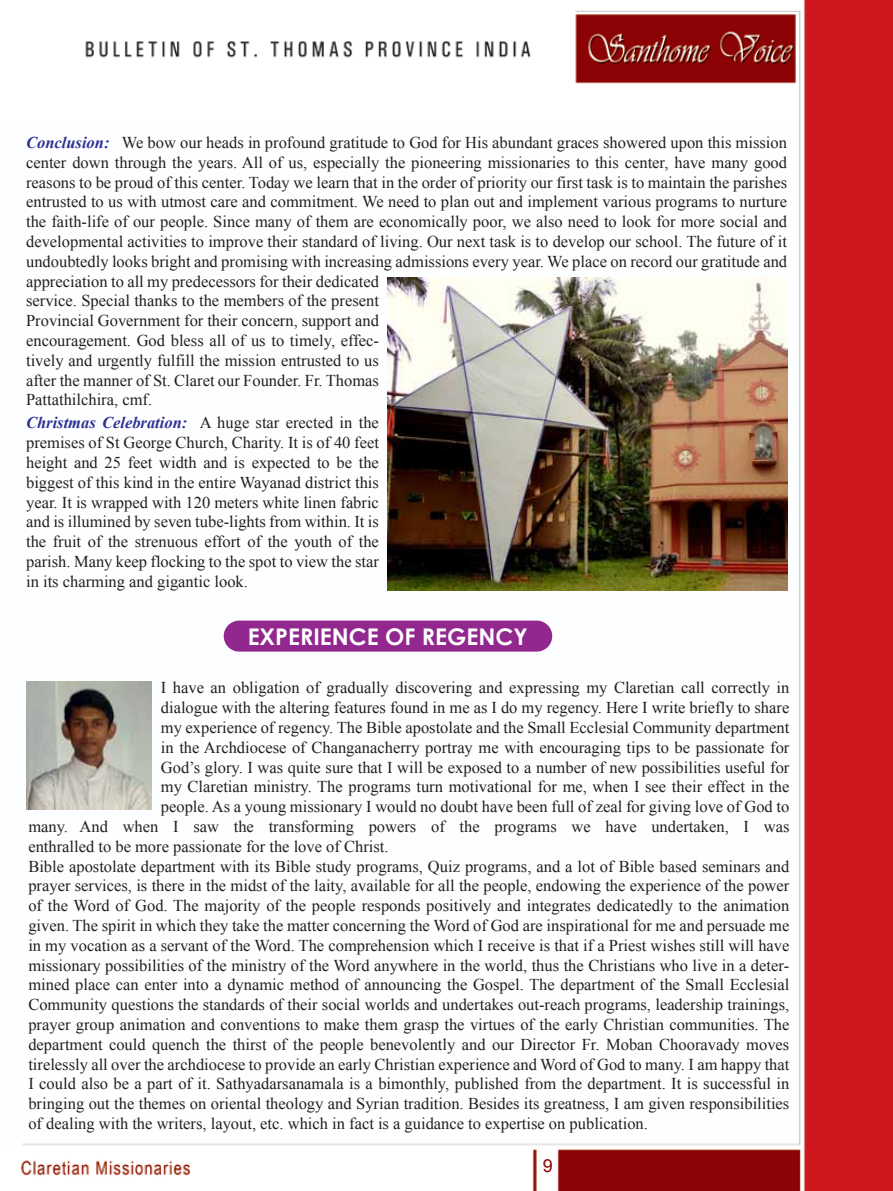
<style>
.page{position:relative;width:893px;height:1191px;background:#fff}
.page>*{position:absolute;margin:0;border:0;box-sizing:border-box;transform-origin:0 0}
.t1{font:700 22.95px "Century Gothic";color:#fff}
.t2{font:18px "Arial";color:#8b0304}
.t3{font:16.5px/19.8px "Times New Roman";color:#231f20}
.s1{font-weight:700;font-style:italic;color:#2e3092}
</style>
<div class="page">
<img style="left:20px;top:0;width:873px;height:1191px">
<img style="left:388px;top:277px;width:399px;height:313px">
<div style="left:224px;top:620px;width:328px;height:31px;background:#92278f;border-radius:15px"></div>
<img style="left:26px;top:682px;width:126px;height:127px">
<p class="t3" style="left:26px;top:132px;width:763px"><span class="s1">Conclusion:</span> We bow our heads in profound gratitude to God for His abundant graces showered upon this mission center down through the years. All of us, especially the pioneering missionaries to this center, have many good reasons to be proud of this center. Today we learn that in the order of priority our first task is to maintain the parishes entrusted to us with utmost care and commitment. We need to plan out and implement various programs to nurture the faith-life of our people. Since many of them are economically poor, we also need to look for more social and developmental activities to improve their standard of living. Our next task is to develop our school. The future of it undoubtedly looks bright and promising with increasing admissions every year. We place on record our gratitude and appreciation to all my predecessors for their dedicated<br>service. Special thanks to the members of the present<br>Provincial Government for their concern, support and<br>encouragement. God bless all of us to timely, effec-<br>tively and urgently fulfill the mission entrusted to us<br>after the manner of St. Claret our Founder. Fr. Thomas<br>Pattathilchira, cmf.</p>
<p class="t3" style="left:26px;top:412px;width:354px;text-align:justify"><span class="s1">Christmas Celebration:</span> A huge star erected in the premises of St George Church, Charity. It is of 40 feet height and 25 feet width and is expected to be the biggest of this kind in the entire Wayanad district this year. It is wrapped with 120 meters white linen fabric and is illumined by seven tube-lights from within. It is the fruit of the strenuous effort of the youth of the parish. Many keep flocking to the spot to view the star in its charming and gigantic look.</p>
<h1 class="t1" style="left:248px;top:619px;width:281px">EXPERIENCE OF REGENCY</h1>
<p class="t3" style="left:161px;top:677px;width:630px">I have an obligation of gradually discovering and expressing my Claretian call correctly in</p>
<p class="t3" style="left:161px;top:697px;width:630px">dialogue with the altering features found in me as I do my regency. Here I write briefly to share</p>
<p class="t3" style="left:161px;top:717px;width:630px">my experience of regency. The Bible apostolate and the Small Ecclesial Community department</p>
<p class="t3" style="left:161px;top:737px;width:630px">in the Archdiocese of Changanacherry portray me with encouraging tips to be passionate for</p>
<p class="t3" style="left:161px;top:757px;width:630px">God’s glory. I was quite sure that I will be exposed to a number of new possibilities useful for</p>
<p class="t3" style="left:161px;top:776px;width:630px">my Claretian ministry. The programs turn motivational for me, when I see their effect in the</p>
<p class="t3" style="left:161px;top:796px;width:630px">people. As a young missionary I would no doubt have been full of zeal for giving love of God to</p>
<p class="t3" style="left:28px;top:816px;width:763px">many. And when I saw the transforming powers of the programs we have undertaken, I was</p>
<p class="t3" style="left:28px;top:836px;width:362px">enthralled to be more passionate for the love of Christ.</p>
<p class="t3" style="left:28px;top:856px;width:763px">Bible apostolate department with its Bible study programs, Quiz programs, and a lot of Bible based seminars and</p>
<p class="t3" style="left:28px;top:875px;width:762px">prayer services, is there in the midst of the laity, available for all the people, endowing the experience of the power</p>
<p class="t3" style="left:28px;top:895px;width:763px">of the Word of God. The majority of the people responds positively and integrates dedicatedly to the animation</p>
<p class="t3" style="left:28px;top:915px;width:763px">given. The spirit in which they take the matter concerning the Word of God are inspirational for me and persuade me</p>
<p class="t3" style="left:28px;top:935px;width:763px">in my vocation as a servant of the Word. The comprehension which I receive is that if a Priest wishes still will have</p>
<p class="t3" style="left:28px;top:955px;width:762px">missionary possibilities of the ministry of the Word anywhere in the world, thus the Christians who live in a deter-</p>
<p class="t3" style="left:28px;top:974px;width:762px">mined place can enter into a dynamic method of announcing the Gospel. The department of the Small Ecclesial</p>
<p class="t3" style="left:28px;top:994px;width:763px">Community questions the standards of their social worlds and undertakes out-reach programs, leadership trainings,</p>
<p class="t3" style="left:28px;top:1014px;width:762px">prayer group animation and conventions to make them grasp the virtues of the early Christian communities. The</p>
<p class="t3" style="left:28px;top:1034px;width:762px">department could quench the thirst of the people benevolently and our Director Fr. Moban Chooravady moves</p>
<p class="t3" style="left:28px;top:1054px;width:763px">tirelessly all over the archdiocese to provide an early Christian experience and Word of God to many. I am happy that</p>
<p class="t3" style="left:28px;top:1073px;width:762px">I could also be a part of it. Sathyadarsanamala is a bimonthly, published from the department. It is successful in</p>
<p class="t3" style="left:28px;top:1093px;width:762px">bringing out the themes on oriental theology and Syrian tradition. Besides its greatness, I am given responsibilities</p>
<p class="t3" style="left:28px;top:1113px;width:621px">of dealing with the writers, layout, etc. which in fact is a guidance to expertise on publication.</p>
<p class="t2" style="left:543px;top:1153px;width:12px">9</p>
</div>
